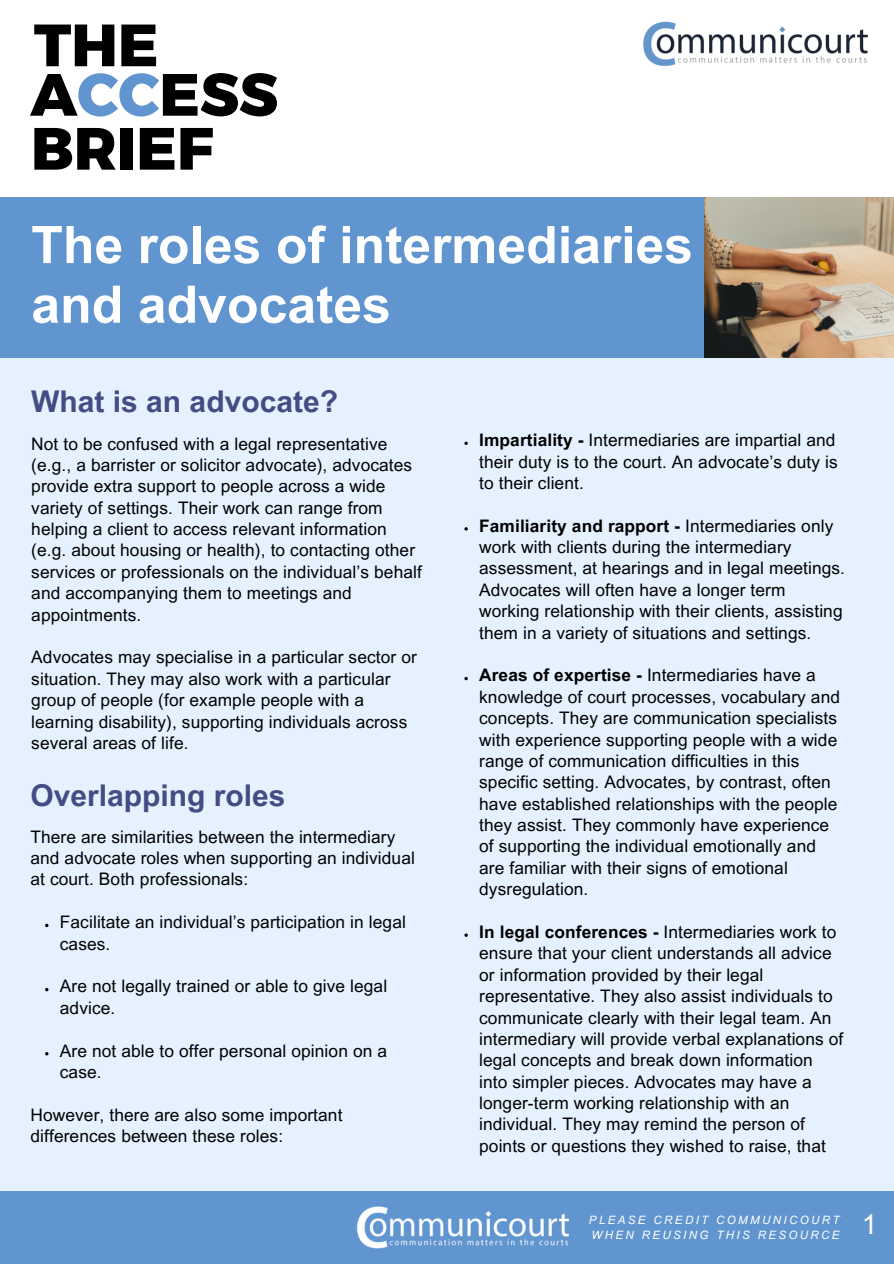
<style>
.page{position:relative;width:894px;height:1264px;background:#fff}
.page>*{position:absolute;margin:0;border:0;box-sizing:border-box;transform-origin:0 0}
.t1{font:700 59.4px "Kief Montaser Extra";color:#000}
.t2{font:700 51.75px/59.7px "Arial MT Pro";color:#fff}
.t3{font:700 30px "Arial MT Pro";color:#444c84}
.t4{font:27.75px "Arial MT Pro";color:#fff}
.t5{font:17.25px/21.3px "Arial MT Pro";letter-spacing:.005em;color:#000}
.t6{font:italic 11.55px "Arial MT Pro";letter-spacing:.205em;color:#fff}
.s1{color:#6095cf}
.s2{font-weight:700}
</style>
<div class="page">
<div style="left:0;top:0;width:893px;height:1263px;background:#e5f1ff"></div>
<div style="left:0;top:0;width:893px;height:234px;background:#fff"></div>
<div style="left:0;top:198px;width:893px;height:160px;background:#6095cf"></div>
<img style="left:643px;top:21px;width:225px;height:45px">
<div style="left:0;top:1191px;width:893px;height:72px;background:#6095cf"></div>
<img style="left:356px;top:1206px;width:214px;height:43px">
<img style="left:704px;top:198px;width:189px;height:159px">
<h4 class="t1" style="left:34px;top:9px;width:126px">THE</h4>
<h2 class="t1" style="left:30px;top:58px;width:249px">A<span class="s1">CC</span>ESS</h2>
<h3 class="t1" style="left:31px;top:112px;width:184px">BRIEF</h3>
<p class="t2" style="left:31px;top:221px;width:663px">The roles of intermediaries and advocates</p>
<p class="t3" style="left:31px;top:390px;width:308px">What is an advocate?</p>
<h4 class="t5" style="left:31px;top:435px;width:392px">Not to be confused with a legal representative (e.g., a barrister or solicitor advocate), advocates provide extra support to people across a wide variety of settings. Their work can range from helping a client to access relevant information (e.g. about housing or health), to contacting other services or professionals on the individual’s behalf and accompanying them to meetings and appointments.</h4>
<h3 class="t5" style="left:31px;top:649px;width:387px">Advocates may specialise in a particular sector or situation. They may also work with a particular group of people (for example people with a learning disability), supporting individuals across several areas of life.</h3>
<p class="t3" style="left:30px;top:784px;width:256px">Overlapping roles</p>
<p class="t5" style="left:30px;top:828px;width:386px">There are similarities between the intermediary and advocate roles when supporting an individual at court. Both professionals:</p>
<p class="t5" style="left:60px;top:913px;width:347px">Facilitate an individual’s participation in legal cases.</p>
<p class="t5" style="left:60px;top:977px;width:329px">Are not legally trained or able to give legal advice.</p>
<p class="t5" style="left:60px;top:1042px;width:328px">Are not able to offer personal opinion on a case.</p>
<p class="t5" style="left:30px;top:1106px;width:313px">However, there are also some important differences between these roles:</p>
<h4 class="t5" style="left:479px;top:431px;width:360px"><span class="s2">Impartiality -</span> Intermediaries are impartial and their duty is to the court. An advocate’s duty is to their client.</h4>
<p class="t5" style="left:479px;top:517px;width:367px"><span class="s2">Familiarity and rapport -</span> Intermediaries only work with clients during the intermediary assessment, at hearings and in legal meetings.<br>Advocates will often have a longer term working relationship with their clients, assisting them in a variety of situations and settings.</p>
<p class="t5" style="left:479px;top:666px;width:362px"><span class="s2">Areas of expertise -</span> Intermediaries have a knowledge of court processes, vocabulary and concepts. They are communication specialists with experience supporting people with a wide range of communication difficulties in this specific setting. Advocates, by contrast, often have established relationships with the people they assist. They commonly have experience of supporting the individual emotionally and are familiar with their signs of emotional dysregulation.</p>
<p class="t5" style="left:479px;top:923px;width:365px"><span class="s2">In legal conferences -</span> Intermediaries work to ensure that your client understands all advice or information provided by their legal representative. They also assist individuals to communicate clearly with their legal team. An intermediary will provide verbal explanations of legal concepts and break down information into simpler pieces. Advocates may have a longer-term working relationship with an individual. They may remind the person of points or questions they wished to raise, that</p>
<p class="t6" style="left:588px;top:1215px;width:252px">PLEASE CREDIT COMMUNICOURT</p>
<p class="t6" style="left:591px;top:1230px;width:249px">WHEN REUSING THIS RESOURCE</p>
<h4 class="t4" style="left:861px;top:1214px;width:17px">1</h4>
</div>
